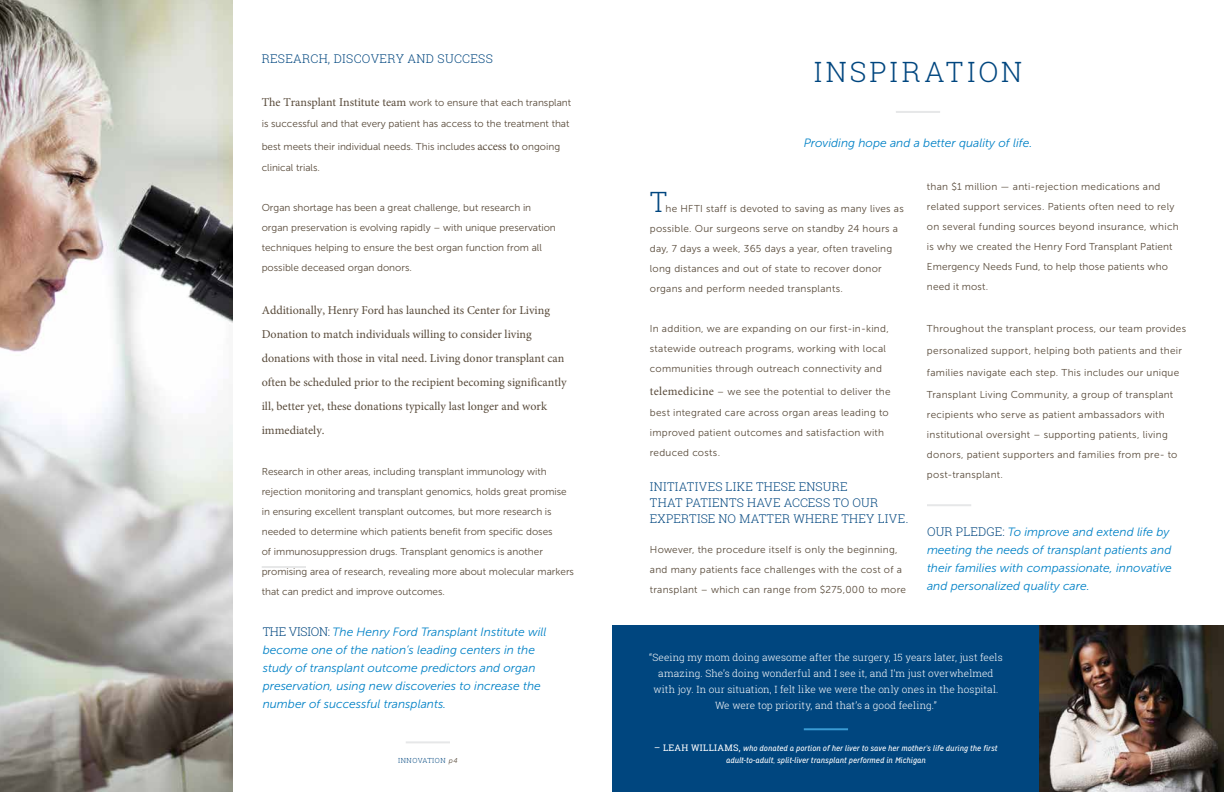
<style>
.page{position:relative;width:1224px;height:792px;background:#fff}
.page>*{position:absolute;margin:0;border:0;box-sizing:border-box;transform-origin:0 0}
.t1{font:300 28px "Roboto Slab";letter-spacing:.11em;color:#00467f}
.t2{font:italic 12px/18px "Museo Sans 300";color:#0081c6}
.t3{font:12px/24px "Minion Pro";color:#584a3a}
.t4{font:300 12px/16px "Roboto Slab";letter-spacing:.025em;color:#00467f}
.t5{font:10px/20px "Museo Sans 300";letter-spacing:.02em;color:#584a3a}
.t6{font:10px/20px "Museo Sans 300";color:#584a3a}
.t7{font:300 10px/16px "Roboto Slab";letter-spacing:.01em;color:#fff;text-align:center}
.t8{font:italic 8px/12px "Mission Gothic";color:#fff;text-align:center}
.t9{font:300 7px "Roboto Slab";letter-spacing:.075em;color:#00467f}
.s1{font-family:"Minion Pro";font-size:12px}
.s2{font-family:"Roboto Slab";font-weight:300;font-style:normal;color:#00467f}
.s3{font-family:"Museo Sans 300";font-weight:400;font-style:italic;color:#584a3a}
.s4{font-family:"Roboto Slab";font-style:normal;font-size:9px}
</style>
<div class="page">
<hr style="left:896px;top:111px;width:44px;height:2px;background:#e6e7e8">
<hr style="left:406px;top:741px;width:44px;height:2px;background:#e6e7e8">
<img style="left:0;top:0;width:233px;height:792px">
<div style="left:612px;top:626px;width:428px;height:166px;background:#00467f"></div>
<img style="left:1040px;top:626px;width:184px;height:166px">
<hr style="left:804px;top:728px;width:44px;height:2px;background:#399bd4">
<hr style="left:927px;top:504px;width:44px;height:2px;background:#e6e7e8">
<hr style="left:262px;top:566px;width:44px;height:2px;background:#e6e7e8">
<p class="t4" style="left:262px;top:51px;width:233px">RESEARCH, DISCOVERY AND SUCCESS</p>
<p class="t6" style="left:262px;top:92px;width:311px;line-height:21.6px"><span class="s1">The Transplant Institute team</span> work to ensure that each transplant is successful and that every patient has access to the treatment that</p>
<p class="t6" style="left:262px;top:136px;width:300px;line-height:21.6px">best meets their individual needs. This includes <span class="s1">access to</span> ongoing clinical trials.</p>
<p class="t6" style="left:262px;top:198px;width:296px">Organ shortage has been a great challenge, but research in organ preservation is evolving rapidly – with unique preservation techniques helping to ensure the best organ function from all possible deceased organ donors.</p>
<p class="t3" style="left:262px;top:298px;width:306px">Additionally, Henry Ford has launched its Center for Living Donation to match individuals willing to consider living donations with those in vital need. Living donor transplant can often be scheduled prior to the recipient becoming significantly ill, better yet, these donations typically last longer and work immediately.</p>
<p class="t6" style="left:262px;top:462px;width:314px">Research in other areas, including transplant immunology with rejection monitoring and transplant genomics, holds great promise in ensuring excellent transplant outcomes, but more research is needed to determine which patients benefit from specific doses<br>of immunosuppression drugs. Transplant genomics is another promising area of research, revealing more about molecular markers that can predict and improve outcomes.</p>
<p class="t2" style="left:263px;top:623px;width:285px"><span class="s2">THE VISION:</span> The Henry Ford Transplant Institute will become one of the nation’s leading centers in the study of transplant outcome predictors and organ preservation, using new discoveries to increase the number of successful transplants.</p>
<p class="t9" style="left:398px;top:756px;width:61px">INNOVATION <span class="s3">p4</span></p>
<h1 class="t1" style="left:814px;top:53px;width:210px">INSPIRATION</h1>
<p class="t2" style="left:804px;top:134px;width:230px">Providing hope and a better quality of life.</p>
<h1 class="t1" style="left:650px;top:183px;width:19px">T</h1>
<p class="t5" style="left:650px;top:199px;width:255px;text-indent:16px">he HFTI staff is devoted to saving as many lives as possible. Our surgeons serve on standby 24 hours a day, 7 days a week, 365 days a year, often traveling long distances and out of state to recover donor organs and perform needed transplants.</p>
<p class="t5" style="left:650px;top:319px;width:240px">In addition, we are expanding on our first-in-kind, statewide outreach programs, working with local communities through outreach connectivity and</p>
<p class="t5" style="left:650px;top:381px;width:242px;line-height:21.6px"><span class="s1">telemedicine</span> – we see the potential to deliver the best integrated care across organ areas leading to</p>
<p class="t5" style="left:650px;top:423px;width:236px">improved patient outcomes and satisfaction with reduced costs.</p>
<p class="t4" style="left:650px;top:478px;width:260px">INITIATIVES LIKE THESE ENSURE<br>THAT PATIENTS HAVE ACCESS TO OUR<br>EXPERTISE NO MATTER WHERE THEY LIVE.</p>
<p class="t5" style="left:650px;top:540px;width:258px">However, the procedure itself is only the beginning, and many patients face challenges with the cost of a transplant – which can range from $275,000 to more</p>
<p class="t5" style="left:927px;top:177px;width:253px">than $1 million — anti-rejection medications and related support services. Patients often need to rely on several funding sources beyond insurance, which is why we created the Henry Ford Transplant Patient Emergency Needs Fund, to help those patients who need it most.</p>
<p class="t5" style="left:927px;top:319px;width:261px">Throughout the transplant process, our team provides</p>
<p class="t5" style="left:927px;top:341px;width:257px">personalized support, helping both patients and their</p>
<p class="t5" style="left:927px;top:363px;width:254px">families navigate each step. This includes our unique</p>
<p class="t5" style="left:927px;top:385px;width:252px">Transplant Living Community, a group of transplant recipients who serve as patient ambassadors with institutional oversight – supporting patients, living donors, patient supporters and families from pre- to post-transplant.</p>
<p class="t2" style="left:927px;top:523px;width:246px"><span class="s2">OUR PLEDGE:</span> To improve and extend life by meeting the needs of transplant patients and their families with compassionate, innovative and personalized quality care.</p>
<p class="t7" style="left:649px;top:649px;width:355px">“Seeing my mom doing awesome after the surgery, 15 years later, just feels amazing. She’s doing wonderful and I see it, and I’m just overwhelmed with joy. In our situation, I felt like we were the only ones in the hospital.<br>We were top priority, and that’s a good feeling.”</p>
<p class="t8" style="left:654px;top:743px;width:345px"><span class="s4">– LEAH WILLIAMS,</span> who donated a portion of her liver to save her mother’s life during the first adult-to-adult, split-liver transplant performed in Michigan</p>
</div>
